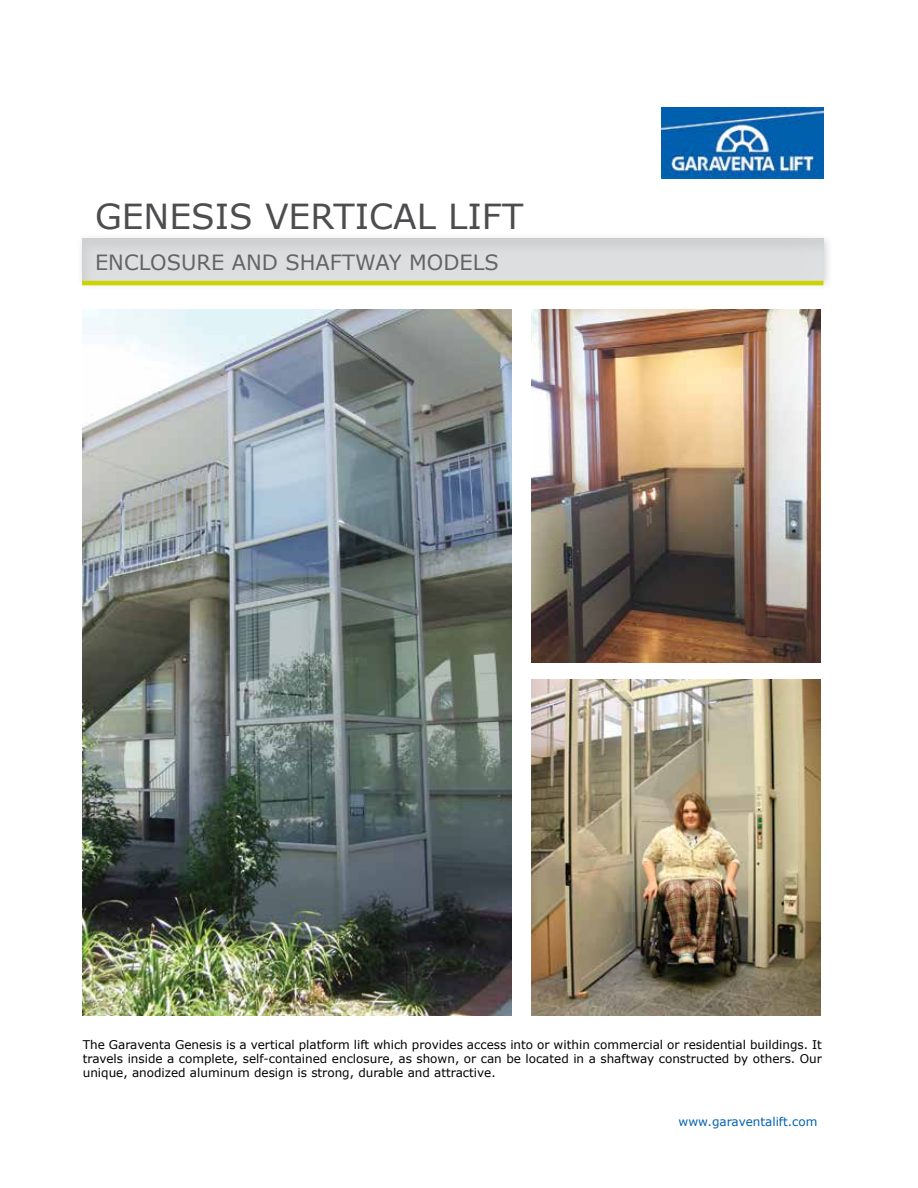
<style>
.page{position:relative;width:918px;height:1188px;background:#fff}
.page>*{position:absolute;margin:0;border:0;box-sizing:border-box;transform-origin:0 0}
.t1{font:34.5px "Verdana";color:#4d4d4f}
.t2{font:21px "Verdana";color:#636466}
.t3{font:12px/14.4px "Verdana";color:#000;text-align:justify}
.t4{font:12px "Verdana";color:#0061af}
</style>
<div class="page">
<img style="left:531px;top:680px;width:290px;height:336px">
<img style="left:662px;top:108px;width:162px;height:71px">
<div style="left:76px;top:233px;width:758px;height:58px;background:#afb1b4;opacity:.75"></div>
<div style="left:82px;top:237px;width:742px;height:45px;background:#dcddde;opacity:.75"></div>
<hr style="left:82px;top:281px;width:742px;height:4px;background:#cbd300">
<img style="left:82px;top:309px;width:430px;height:706px">
<img style="left:531px;top:309px;width:290px;height:353px">
<h1 class="t1" style="left:95px;top:194px;width:430px">GENESIS VERTICAL LIFT</h1>
<h2 class="t2" style="left:95px;top:249px;width:405px">ENCLOSURE AND SHAFTWAY MODELS</h2>
<p class="t3" style="left:83px;top:1037px;width:741px">The Garaventa Genesis is a vertical platform lift which provides access into or within commercial or residential buildings. It travels inside a complete, self-contained enclosure, as shown, or can be located in a shaftway constructed by others. Our unique, anodized aluminum design is strong, durable and attractive.</p>
<p class="t4" style="left:679px;top:1114px;width:140px">www.garaventalift.com</p>
</div>
